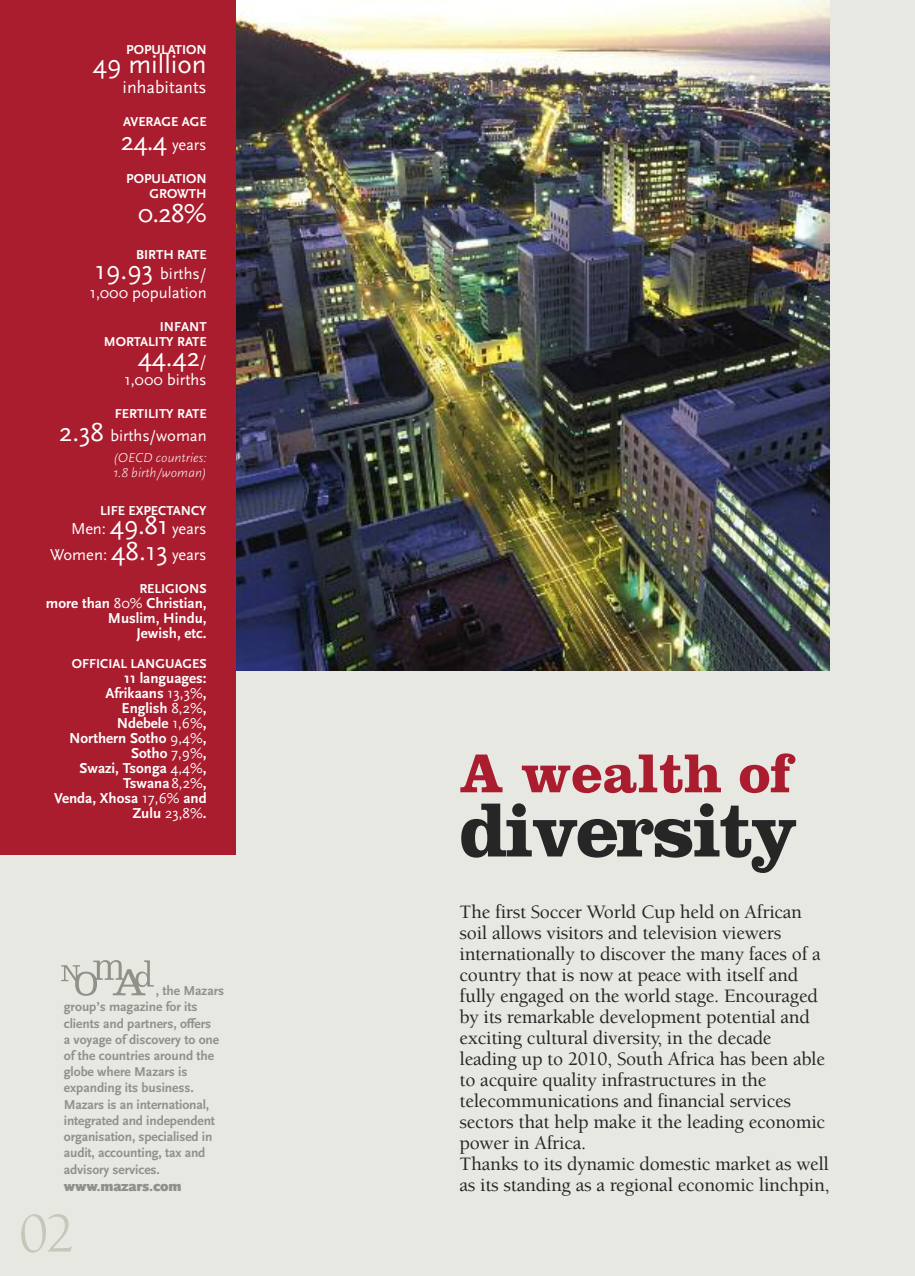
<style>
.page{position:relative;width:915px;height:1276px;background:#fff}
.page>*{position:absolute;margin:0;border:0;box-sizing:border-box;transform-origin:0 0}
.t1{font:700 77.7px "Clarendon LT Std";letter-spacing:-.04em;color:#272627}
.t2{font:57.3px "Berkeley Std";color:#c6c6ba}
.t3{font:700 56.85px "Clarendon LT Std";letter-spacing:-.005em;color:#a91d2e}
.t4{font:27px "Scala Sans Pro";color:#fff}
.t5{font:500 19.5px/21px "Berkeley Std";letter-spacing:-.015em;color:#272627}
.t6{font:18px "Scala Sans Pro";color:#fff}
.t7{font:16.5px/19.5px "Scala Sans Pro";color:#fff;text-align:center}
.t8{font:700 15px/15px "Scala Sans Pro";color:#fff;text-align:right}
.t9{font:900 15px "Scala Sans Pro";letter-spacing:-.01em;color:#8f918a}
.t10{font:700 13.5px/16.2px "Scala Sans Pro";letter-spacing:-.005em;color:#8f918a}
.t11{font:700 13.5px/15px "Scala Sans Pro";color:#fff;text-align:right}
.t12{font:italic 300 13.5px/15px "Scala Sans Pro";color:#fff}
.s1{font-size:27px}
.s2{font-size:16.5px}
.s3{font-weight:400}
</style>
<div class="page">
<div style="left:0;top:0;width:914px;height:1276px;background:#e8e8e3"></div>
<img style="left:236px;top:0;width:593px;height:670px">
<div style="left:0;top:0;width:236px;height:855px;background:#a91d2e"></div>
<svg style="left:61px;top:960px;width:93px;height:36px"></svg>
<p class="t11" style="left:126px;top:43px;width:82px">PoPulation</p>
<h3 class="t4" style="left:93px;top:55px;width:115px">49 million</h3>
<p class="t6" style="left:123px;top:81px;width:85px">inhabitants</p>
<p class="t11" style="left:123px;top:115px;width:85px">average age</p>
<p class="t7" style="left:121px;top:136px;width:87px"><span class="s1">24.4</span> years</p>
<p class="t11" style="left:126px;top:172px;width:82px">PoPulation growth</p>
<h3 class="t4" style="left:138px;top:204px;width:70px">0.28%</h3>
<p class="t11" style="left:136px;top:249px;width:72px">Birth rate</p>
<p class="t7" style="left:90px;top:265px;width:118px"><span class="s1">19.93</span> births/<br>1,000 population</p>
<p class="t11" style="left:104px;top:321px;width:104px">infant<br>Mortality rate</p>
<h3 class="t4" style="left:138px;top:348px;width:70px">44.42<span class="s2">/</span></h3>
<p class="t7" style="left:124px;top:372px;width:84px">1,000 births</p>
<p class="t11" style="left:115px;top:408px;width:93px">fertility rate</p>
<p class="t7" style="left:59px;top:427px;width:149px"><span class="s1">2.38</span> births/woman</p>
<p class="t12" style="left:113px;top:451px;width:95px">(OECD countries:<br>1.8 birth/woman)</p>
<p class="t11" style="left:100px;top:504px;width:108px">life exPectancy</p>
<p class="t7" style="left:50px;top:518px;width:158px;line-height:25.5px;text-align:right">Men: <span class="s1">49.81</span> years<br>Women: <span class="s1">48.13</span> years</p>
<p class="t11" style="left:139px;top:582px;width:69px">religions</p>
<p class="t8" style="left:46px;top:597px;width:162px">more than <span class="s3">80%</span> christian,<br>Muslim, hindu,<br>Jewish, etc.</p>
<p class="t11" style="left:72px;top:657px;width:136px">official languages</p>
<p class="t8" style="left:54px;top:672px;width:154px">11 languages:<br>afrikaans <span class="s3">13,3%</span>,<br>english <span class="s3">8,2%</span>,<br>ndebele <span class="s3">1,6%</span>,<br>northern sotho <span class="s3">9,4%</span>, sotho <span class="s3">7,9%</span>,<br>swazi, tsonga <span class="s3">4,4%</span>, tswana<span class="s3">8,2%</span>,<br>venda, xhosa <span class="s3">17,6%</span> and<br>Zulu <span class="s3">23,8%</span>.</p>
<p class="t10" style="left:64px;top:984px;width:162px;text-indent:92px">, the Mazars group’s magazine for its clients and partners, offers<br>a voyage ofdiscovery to one ofthe countries around the globe where Mazars is expanding its business.<br>Mazars is an international, integrated and independent organisation, specialised in audit, accounting, tax and advisory services.</p>
<p class="t9" style="left:64px;top:1181px;width:119px">www.mazars.com</p>
<h2 class="t2" style="left:19px;top:1211px;width:58px">02</h2>
<h3 class="t3" style="left:459px;top:754px;width:334px">A wealth of</h3>
<h1 class="t1" style="left:459px;top:805px;width:340px">diversity</h1>
<p class="t5" style="left:459px;top:903px;width:371px">The first Soccer World Cup held on African soil allows visitors and television viewers internationally to discover the many faces of a country that is now at peace with itself and fully engaged on the world stage. Encouraged by its remarkable development potential and exciting cultural diversity, in the decade leading up to 2010, South Africa has been able to acquire quality infrastructures in the telecommunications and financial services sectors that help make it the leading economic power in Africa.<br>Thanks to its dynamic domestic market as well as its standing as a regional economic linchpin,</p>
</div>
